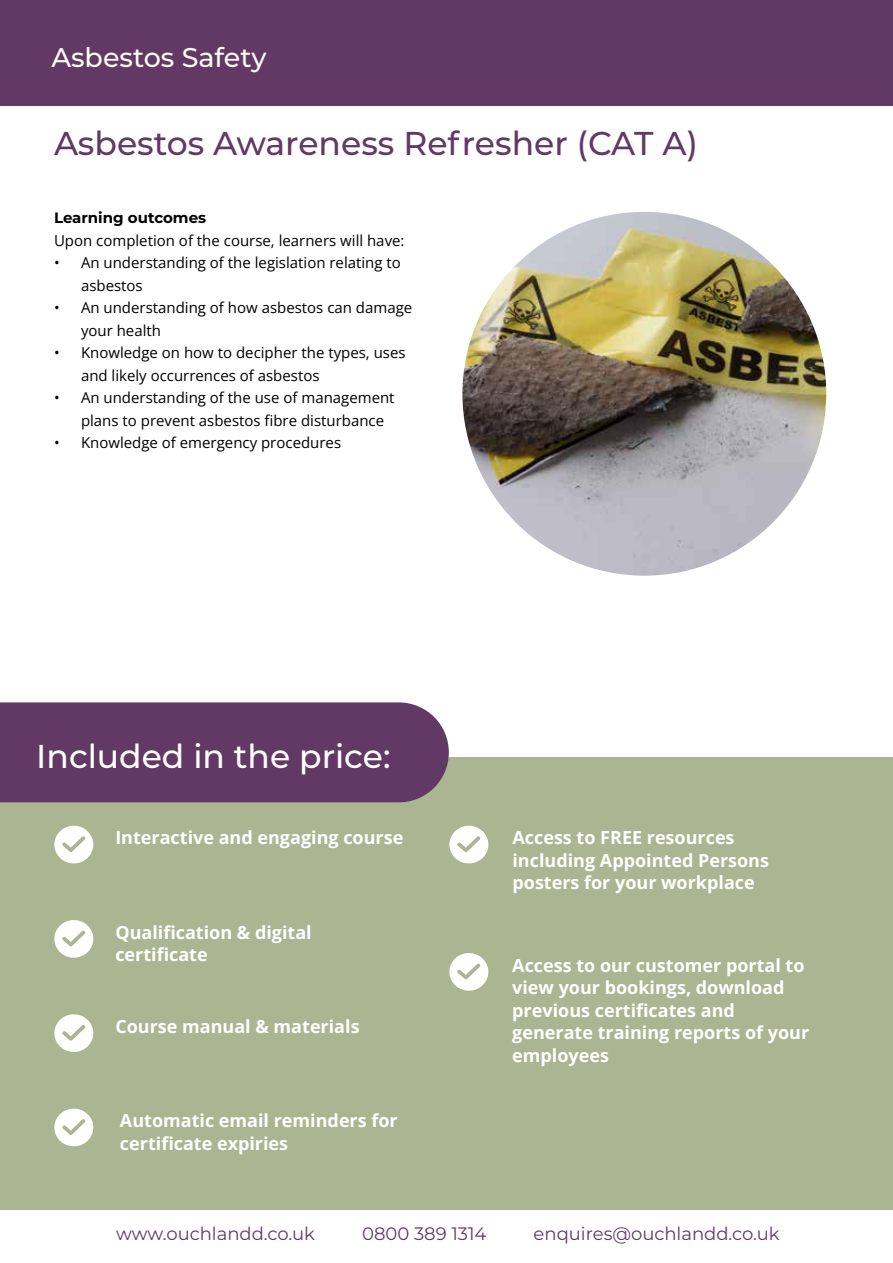
<style>
.page{position:relative;width:893px;height:1263px;background:#fff}
.page>*{position:absolute;margin:0;border:0;box-sizing:border-box;transform-origin:0 0}
.t1{font:500 33px "Montserrat";color:#623965}
.t2{font:500 33px "Montserrat";color:#fff}
.t3{font:500 27px "Montserrat";color:#fefbf1}
.t4{font:700 18px/22.5px "Open Sans";color:#fff}
.t5{font:18px "Montserrat";color:#623965}
.t6{font:15px/22.5px "Open Sans";color:#000}
.t7{font:700 15px "Montserrat";color:#000}
</style>
<div class="page">
<div style="left:0;top:0;width:893px;height:106px;background:#623965"></div>
<img style="left:462px;top:212px;width:364px;height:364px;border-radius:182px">
<div style="left:0;top:758px;width:893px;height:452px;background:#acb592"></div>
<div style="left:0;top:702px;width:449px;height:100px;background:#623965"></div>
<svg style="left:54px;top:826px;width:39px;height:38px"></svg>
<svg style="left:54px;top:920px;width:39px;height:38px"></svg>
<svg style="left:54px;top:1014px;width:39px;height:38px"></svg>
<svg style="left:449px;top:826px;width:39px;height:38px"></svg>
<svg style="left:449px;top:953px;width:39px;height:38px"></svg>
<svg style="left:54px;top:1108px;width:39px;height:39px"></svg>
<h2 class="t3" style="left:51px;top:47px;width:216px">Asbestos Safety</h2>
<h1 class="t1" style="left:54px;top:130px;width:645px">Asbestos Awareness Refresher (CAT A)</h1>
<p class="t7" style="left:54px;top:208px;width:154px">Learning outcomes</p>
<p class="t6" style="left:54px;top:228px;width:352px">Upon completion of the course, learners will have:</p>
<p class="t6" style="left:81px;top:253px;width:321px;text-indent:-27px">• An understanding of the legislation relating to asbestos</p>
<p class="t6" style="left:81px;top:298px;width:333px;text-indent:-27px">• An understanding of how asbestos can damage your health</p>
<p class="t6" style="left:81px;top:343px;width:326px;text-indent:-27px">• Knowledge on how to decipher the types, uses and likely occurrences of asbestos</p>
<p class="t6" style="left:81px;top:388px;width:315px;text-indent:-27px">• An understanding of the use of management plans to prevent asbestos fibre disturbance</p>
<p class="t6" style="left:54px;top:433px;width:289px">• Knowledge of emergency procedures</p>
<h1 class="t2" style="left:36px;top:743px;width:356px">Included in the price:</h1>
<p class="t4" style="left:115px;top:828px;width:289px">Interactive and engaging course</p>
<p class="t4" style="left:115px;top:920px;width:198px">Qualification &amp; digital certificate</p>
<p class="t4" style="left:115px;top:1014px;width:246px">Course manual &amp; materials</p>
<p class="t4" style="left:120px;top:1111px;width:279px">Automatic email reminders for certificate expiries</p>
<p class="t4" style="left:512px;top:828px;width:258px">Access to FREE resources including Appointed Persons posters for your workplace</p>
<p class="t4" style="left:512px;top:955px;width:298px">Access to our customer portal to view your bookings, download previous certificates and generate training reports of your employees</p>
<p class="t5" style="left:116px;top:1227px;width:200px">www.ouchlandd.co.uk</p>
<p class="t5" style="left:362px;top:1227px;width:126px">0800 389 1314</p>
<p class="t5" style="left:534px;top:1227px;width:247px">enquires@ouchlandd.co.uk</p>
</div>
